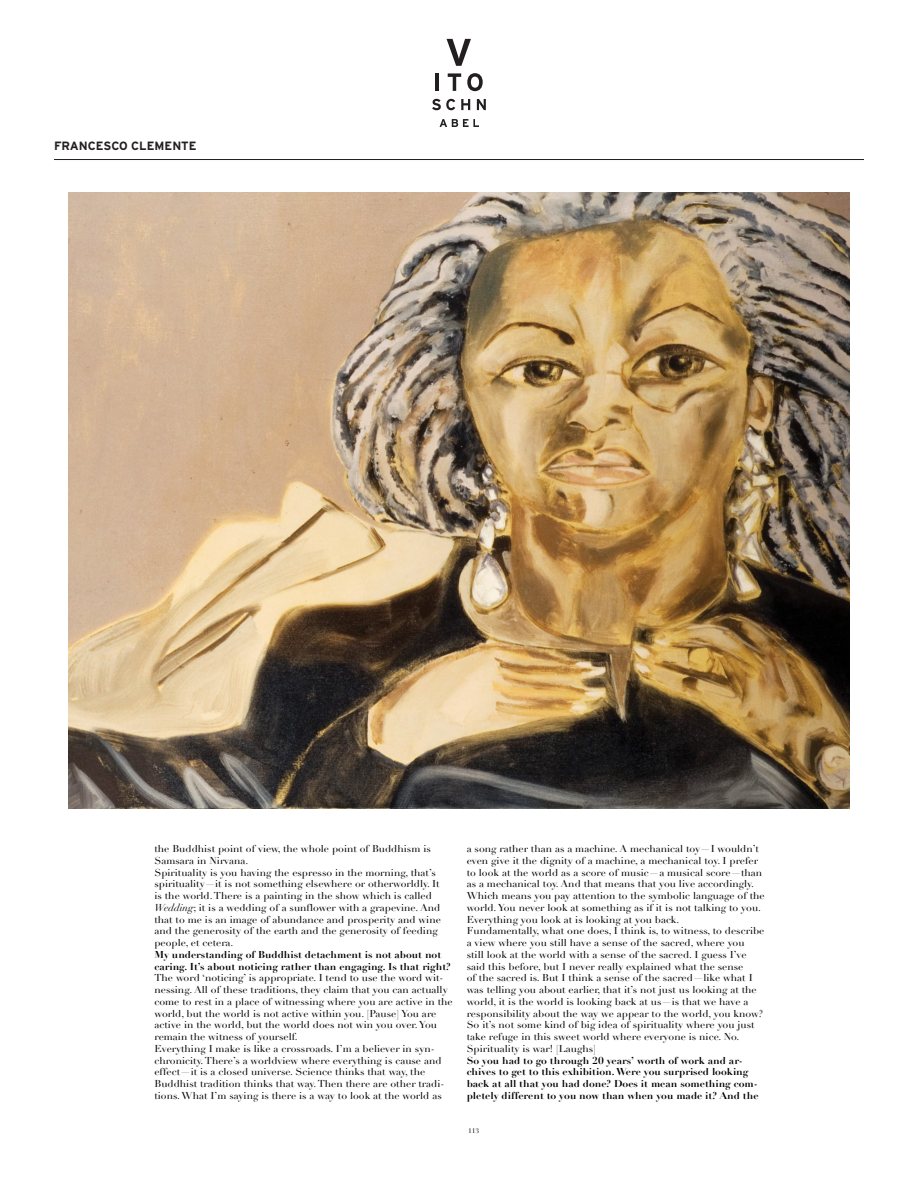
<style>
.page{position:relative;width:918px;height:1188px;background:#fff}
.page>*{position:absolute;margin:0;border:0;box-sizing:border-box;transform-origin:0 0}
.t1{font:700 12px "Interstate";color:#231f20}
.t2{font:9.75px/11.7px "Didot LT";color:#000;scale:1.07 1}
.t3{font:6.45px "Didot LT";color:#000;scale:1.07 1}
.s1{font-style:italic}
.s2{font-weight:700}
</style>
<div class="page">
<svg style="left:447px;top:39px;width:24px;height:27px"></svg>
<hr style="left:436px;top:73px;width:3px;height:18px;background:#231f20">
<svg style="left:448px;top:73px;width:13px;height:18px"></svg>
<svg style="left:467px;top:73px;width:16px;height:18px"></svg>
<svg style="left:432px;top:99px;width:23px;height:11px"></svg>
<svg style="left:461px;top:99px;width:9px;height:11px"></svg>
<svg style="left:477px;top:99px;width:9px;height:11px"></svg>
<svg style="left:440px;top:119px;width:39px;height:8px"></svg>
<hr style="left:54px;top:159px;width:810px;height:1px;background:#231f20">
<img style="left:68px;top:192px;width:782px;height:616px">
<p class="t1" style="left:54px;top:138px;width:144px">FRANCESCO CLEMENTE</p>
<p class="t2" style="left:154px;top:843px;width:280px">the Buddhist point of view, the whole point of Buddhism is Samsara in Nirvana.<br>Spirituality is you having the espresso in the morning, that’s spirituality—it is not something elsewhere or otherworldly. It<br>is the world. There is a painting in the show which is called <span class="s1">Wedding</span>; it is a wedding of a sunflower with a grapevine. And that to me is an image of abundance and prosperity and wine and the generosity of the earth and the generosity of feeding people, et cetera.<br><span class="s2">My understanding of Buddhist detachment is not about not caring. It’s about noticing rather than engaging. Is that right?<br></span>The word ‘noticing’ is appropriate. I tend to use the word wit&shy;nessing. All of these traditions, they claim that you can actually come to rest in a place of witnessing where you are active in the world, but the world is not active within you. [Pause] You are active in the world, but the world does not win you over. You remain the witness of yourself.<br>Everything I make is like a crossroads. I’m a believer in syn&shy;chronicity. There’s a worldview where everything is cause and effect—it is a closed universe. Science thinks that way, the Buddhist tradition thinks that way. Then there are other tradi&shy;tions. What I’m saying is there is a way to look at the world as</p>
<p class="t2" style="left:467px;top:843px;width:280px">a song rather than as a machine. A mechanical toy—I wouldn’t even give it the dignity of a machine, a mechanical toy. I prefer to look at the world as a score of music—a musical score—than as a mechanical toy. And that means that you live accordingly.<br>Which means you pay attention to the symbolic language of the world. You never look at something as if it is not talking to you.<br>Everything you look at is looking at you back.<br>Fundamentally, what one does, I think is, to witness, to describe a view where you still have a sense of the sacred, where you<br>still look at the world with a sense of the sacred. I guess I’ve said this before, but I never really explained what the sense<br>of the sacred is. But I think a sense of the sacred—like what I was telling you about earlier, that it’s not just us looking at the world, it is the world is looking back at us—is that we have a responsibility about the way we appear to the world, you know?<br>So it’s not some kind of big idea of spirituality where you just take refuge in this sweet world where everyone is nice. No.<br>Spirituality is war! [Laughs]<br><span class="s2">So you had to go through 20 years’ worth of work and ar&shy;chives to get to this exhibition. Were you surprised looking back at all that you had done? Does it mean something com&shy;pletely different to you now than when you made it? And the</span></p>
<p class="t3" style="left:468px;top:1127px;width:12px">113</p>
</div>
